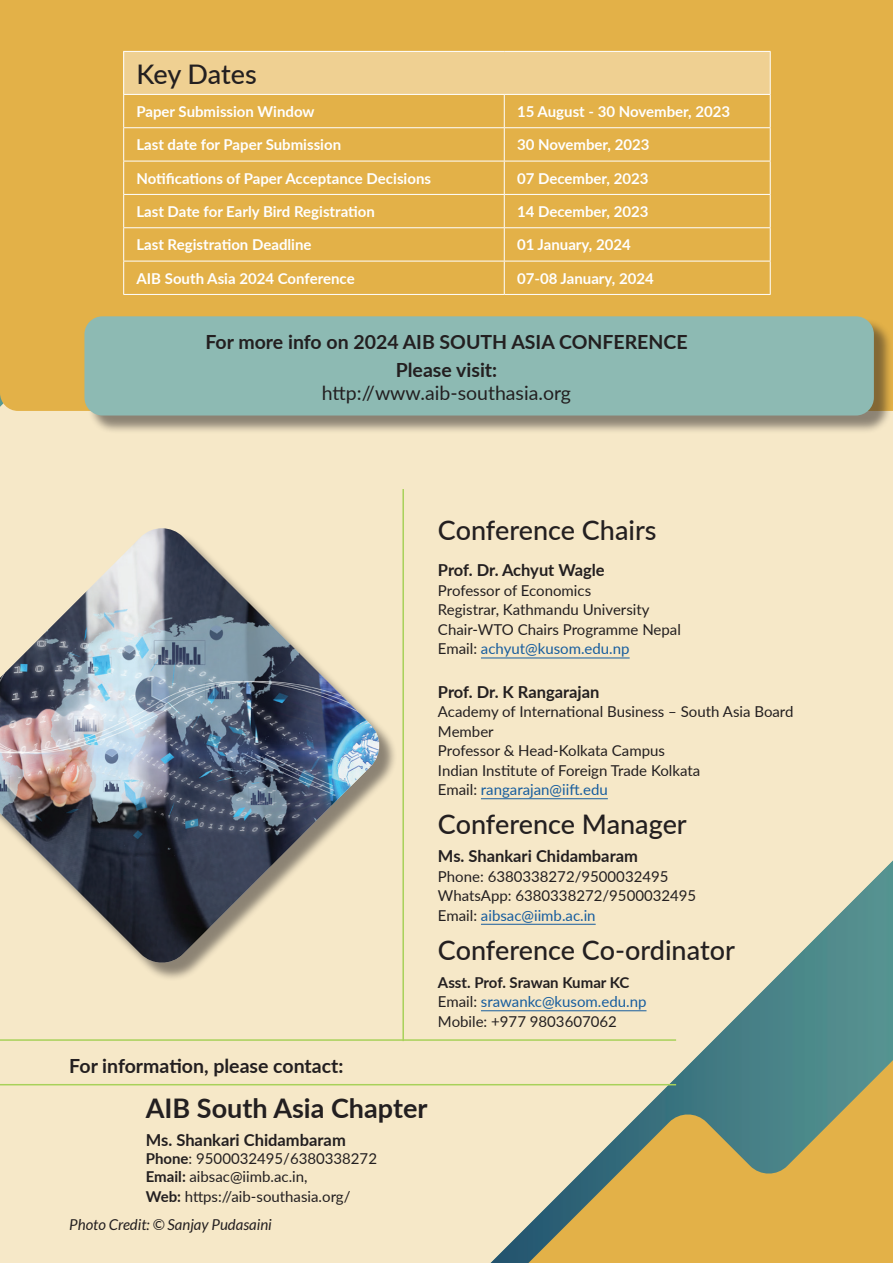
<style>
.page{position:relative;width:893px;height:1263px;background:#f6e8c8}
.page>*{position:absolute;margin:0;border:0;box-sizing:border-box;transform-origin:0 0}
.t1{font:500 27px "Lato";color:#231f20}
.t2{font:700 27px "Lato";color:#231f20}
.t3{font:700 19.5px/27.6px "Lato";color:#231f20;text-align:center}
.t4{font:19.5px "Lato";color:#231f20}
.t5{font:700 16.5px "Lato";color:#231f20}
.t6{font:15px/19.5px "Lato";color:#231f20}
.t7{font:700 15px "Lato";color:#fff}
.t8{font:italic 15px/28px "Lato";color:#231f20}
.s1{color:#175d9e}
.s2{font-weight:700}
.s3{font-weight:700;font-style:normal}
.s4{font-style:normal}
</style>
<div class="page">
<img style="left:491px;top:861px;width:402px;height:402px">
<svg style="left:514px;top:1043px;width:379px;height:220px"></svg>
<div style="left:0;top:530px;width:398px;height:451px;background:#231f20;opacity:.5"></div>
<img style="left:0;top:528px;width:382px;height:438px">
<hr style="left:0;top:1039px;width:676px;height:2px;background:#a8d15a">
<hr style="left:0;top:1084px;width:676px;height:1px;background:#a8d15a">
<hr style="left:402px;top:489px;width:2px;height:552px;background:#a8d15a">
<div style="left:0;top:0;width:893px;height:411px;background:#e3b148"></div>
<div style="left:87px;top:319px;width:805px;height:115px;background:#231f20;opacity:.5"></div>
<div style="left:84px;top:316px;width:790px;height:99px;background:#8dbab3;border-radius:18px"></div>
<hr style="left:481px;top:658px;width:149px;height:1px;background:#175d9e">
<hr style="left:481px;top:798px;width:127px;height:1px;background:#175d9e">
<hr style="left:481px;top:924px;width:115px;height:1px;background:#175d9e">
<hr style="left:481px;top:1010px;width:165px;height:1px;background:#175d9e">
<div style="left:124px;top:51px;width:646px;height:43px;background:#efd092"></div>
<hr style="left:123px;top:51px;width:381px;height:1px;background:#fff">
<hr style="left:123px;top:52px;width:1px;height:42px;background:#fff">
<hr style="left:504px;top:51px;width:267px;height:1px;background:#fff">
<hr style="left:770px;top:52px;width:1px;height:42px;background:#fff">
<hr style="left:123px;top:94px;width:381px;height:1px;background:#fff">
<hr style="left:123px;top:95px;width:1px;height:32px;background:#fff">
<hr style="left:504px;top:94px;width:267px;height:1px;background:#fff">
<hr style="left:504px;top:95px;width:1px;height:32px;background:#fff">
<hr style="left:770px;top:95px;width:1px;height:32px;background:#fff">
<hr style="left:123px;top:127px;width:381px;height:1px;background:#fff">
<hr style="left:123px;top:128px;width:1px;height:33px;background:#fff">
<hr style="left:504px;top:127px;width:267px;height:1px;background:#fff">
<hr style="left:504px;top:128px;width:1px;height:33px;background:#fff">
<hr style="left:770px;top:128px;width:1px;height:33px;background:#fff">
<hr style="left:123px;top:161px;width:381px;height:1px;background:#fff">
<hr style="left:123px;top:161px;width:1px;height:33px;background:#fff">
<hr style="left:504px;top:161px;width:267px;height:1px;background:#fff">
<hr style="left:504px;top:161px;width:1px;height:33px;background:#fff">
<hr style="left:770px;top:161px;width:1px;height:33px;background:#fff">
<hr style="left:123px;top:194px;width:381px;height:1px;background:#fff">
<hr style="left:123px;top:195px;width:1px;height:32px;background:#fff">
<hr style="left:504px;top:194px;width:267px;height:1px;background:#fff">
<hr style="left:504px;top:195px;width:1px;height:32px;background:#fff">
<hr style="left:770px;top:195px;width:1px;height:32px;background:#fff">
<hr style="left:123px;top:227px;width:381px;height:1px;background:#fff">
<hr style="left:123px;top:228px;width:1px;height:33px;background:#fff">
<hr style="left:504px;top:227px;width:267px;height:1px;background:#fff">
<hr style="left:504px;top:228px;width:1px;height:33px;background:#fff">
<hr style="left:770px;top:228px;width:1px;height:33px;background:#fff">
<hr style="left:123px;top:261px;width:381px;height:1px;background:#fff">
<hr style="left:123px;top:261px;width:1px;height:33px;background:#fff">
<hr style="left:504px;top:261px;width:267px;height:1px;background:#fff">
<hr style="left:504px;top:261px;width:1px;height:33px;background:#fff">
<hr style="left:770px;top:261px;width:1px;height:33px;background:#fff">
<hr style="left:123px;top:294px;width:381px;height:1px;background:#fff">
<hr style="left:504px;top:294px;width:267px;height:1px;background:#fff">
<h1 class="t1" style="left:136px;top:54px;width:122px">Key Dates</h1>
<p class="t7" style="left:136px;top:101px;width:180px">Paper Submission Window</p>
<p class="t7" style="left:517px;top:101px;width:215px">15 August - 30 November, 2023</p>
<p class="t7" style="left:136px;top:134px;width:206px">Last date for Paper Submission</p>
<p class="t7" style="left:517px;top:134px;width:134px">30 November, 2023</p>
<p class="t7" style="left:136px;top:167px;width:296px">Notifications of Paper Acceptance Decisions</p>
<p class="t7" style="left:517px;top:167px;width:133px">07 December, 2023</p>
<p class="t7" style="left:136px;top:201px;width:240px">Last Date for Early Bird Registration</p>
<p class="t7" style="left:517px;top:201px;width:133px">14 December, 2023</p>
<p class="t7" style="left:136px;top:234px;width:177px">Last Registration Deadline</p>
<p class="t7" style="left:517px;top:234px;width:115px">01 January, 2024</p>
<p class="t7" style="left:136px;top:267px;width:220px">AIB South Asia 2024 Conference</p>
<p class="t7" style="left:517px;top:267px;width:138px">07-08 January, 2024</p>
<h2 class="t3" style="left:205px;top:327px;width:484px">For more info on 2024 AIB SOUTH ASIA CONFERENCE<br>Please visit:</h2>
<h2 class="t4" style="left:322px;top:379px;width:251px">http://www.aib-southasia.org</h2>
<h1 class="t1" style="left:438px;top:511px;width:220px">Conference Chairs</h1>
<p class="t5" style="left:438px;top:558px;width:168px">Prof. Dr. Achyut Wagle</p>
<p class="t6" style="left:438px;top:580px;width:244px">Professor of Economics<br>Registrar, Kathmandu University<br>Chair-WTO Chairs Programme Nepal<br>Email: <span class="s1">achyut@kusom.edu.np</span></p>
<p class="t5" style="left:438px;top:679px;width:163px">Prof. Dr. K Rangarajan</p>
<p class="t6" style="left:438px;top:701px;width:357px">Academy of International Business – South Asia Board Member<br>Professor &amp; Head-Kolkata Campus<br>Indian Institute of Foreign Trade Kolkata<br>Email: <span class="s1">rangarajan@iift.edu</span></p>
<h1 class="t1" style="left:438px;top:805px;width:250px">Conference Manager</h1>
<p class="t5" style="left:438px;top:844px;width:201px">Ms. Shankari Chidambaram</p>
<p class="t6" style="left:438px;top:866px;width:260px">Phone: 6380338272/9500032495<br>WhatsApp: 6380338272/9500032495<br>Email: <span class="s1">aibsac@iimb.ac.in</span></p>
<h1 class="t1" style="left:438px;top:930px;width:298px">Conference Co-ordinator</h1>
<p class="t6" style="left:438px;top:972px;width:210px"><span class="s2">Asst. Prof. Srawan Kumar KC<br></span>Email: <span class="s1">srawankc@kusom.edu.np<br></span>Mobile: +977 9803607062</p>
<h2 class="t3" style="left:69px;top:1051px;width:276px">For information, please contact:</h2>
<h1 class="t2" style="left:146px;top:1088px;width:283px">AIB South Asia Chapter</h1>
<p class="t5" style="left:146px;top:1128px;width:201px">Ms. Shankari Chidambaram</p>
<p class="t6" style="left:146px;top:1149px;width:233px;line-height:18px"><span class="s2">Phone</span>: 9500032495/6380338272<br><span class="s2">Email:</span> aibsac@iimb.ac.in,</p>
<p class="t8" style="left:69px;top:1183px;width:283px;text-indent:77px"><span class="s3">Web:</span> <span class="s4">https://aib-southasia.org/<br></span>Photo Credit: © Sanjay Pudasaini</p>
</div>
